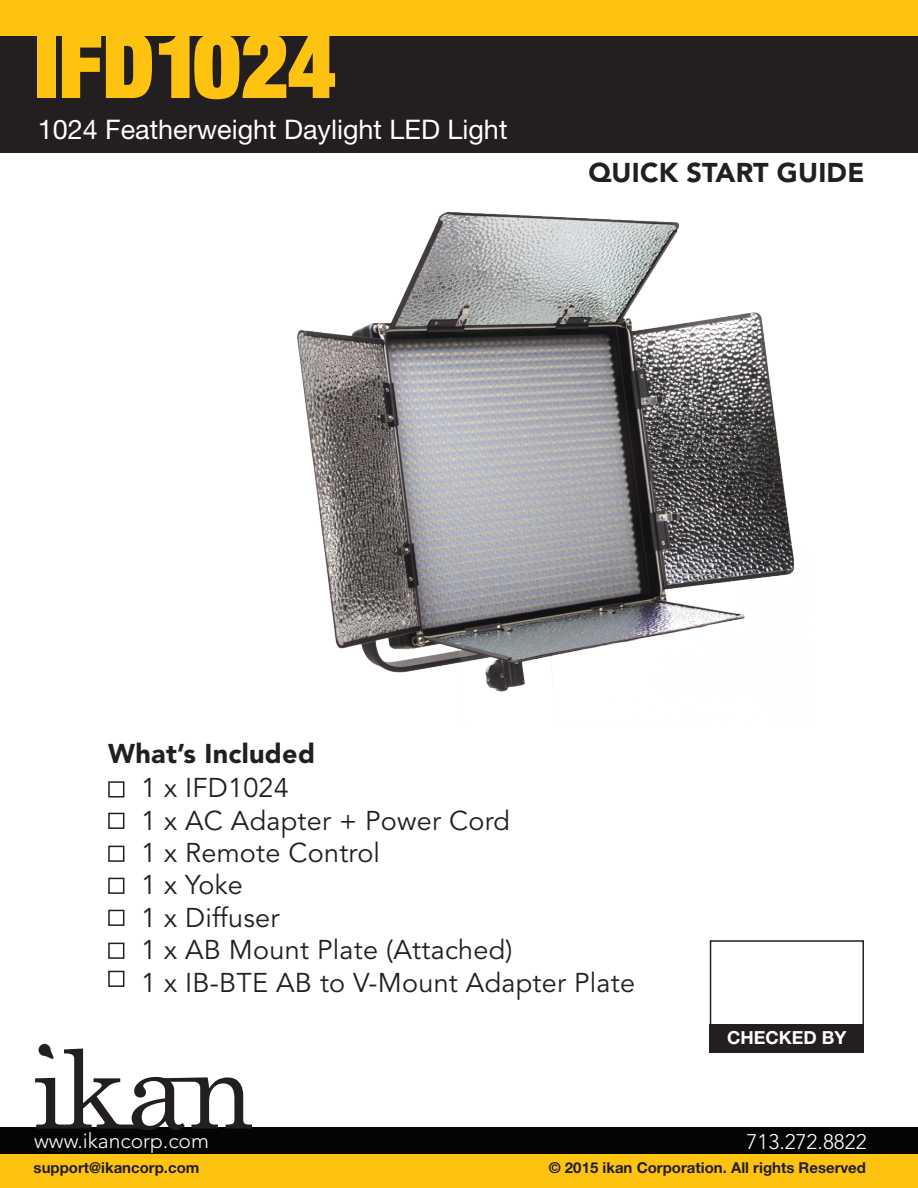
<style>
.page{position:relative;width:918px;height:1188px;background:#fff}
.page>*{position:absolute;margin:0;border:0;box-sizing:border-box;transform-origin:0 0}
.t1{font:900 condensed 91.35px "Helvetica Neue LT Std";color:#fec210}
.t2{font:27px "Avenir LT Std";letter-spacing:.01em;color:#231f20}
.t3{font:27px "Helvetica Neue LT Std";color:#fff}
.t4{font:900 27px "Avenir LT Std";letter-spacing:.01em;color:#231f20}
.t5{font:300 21px "Avenir LT Std";color:#fff}
.t6{font:21px "Avenir LT Std";color:#231f20}
.t7{font:700 18px "Helvetica Neue LT Std";color:#fff}
.t8{font:700 15px "Helvetica Neue LT Std";color:#231f20}
</style>
<div class="page">
<div style="left:0;top:34px;width:918px;height:119px;background:#231f20"></div>
<div style="left:0;top:0;width:918px;height:36px;background:#fec210"></div>
<div style="left:0;top:1152px;width:918px;height:36px;background:#fec210"></div>
<div style="left:0;top:1127px;width:918px;height:27px;background:#040503"></div>
<svg style="left:35px;top:1044px;width:217px;height:86px"></svg>
<div style="left:108px;top:781px;width:16px;height:17px;border:2px solid #231f20"></div>
<div style="left:108px;top:813px;width:16px;height:16px;border:2px solid #231f20"></div>
<div style="left:108px;top:910px;width:16px;height:16px;border:2px solid #231f20"></div>
<div style="left:108px;top:846px;width:16px;height:16px;border:2px solid #231f20"></div>
<div style="left:108px;top:943px;width:16px;height:16px;border:2px solid #231f20"></div>
<div style="left:108px;top:971px;width:16px;height:16px;border:2px solid #231f20"></div>
<div style="left:108px;top:878px;width:16px;height:16px;border:2px solid #231f20"></div>
<div style="left:710px;top:940px;width:154px;height:86px;border:2px solid #231f20"></div>
<div style="left:710px;top:1025px;width:154px;height:28px;background:#231f20"></div>
<img style="left:297px;top:211px;width:498px;height:481px">
<p class="t1" style="left:35px;top:7px;width:302px">IFD1024</p>
<p class="t3" style="left:38px;top:113px;width:471px">1024 Featherweight Daylight LED Light</p>
<p class="t4" style="left:588px;top:157px;width:278px">QUICK START GUIDE</p>
<p class="t4" style="left:108px;top:737px;width:208px">What’s Included</p>
<p class="t2" style="left:141px;top:772px;width:149px">1 x IFD1024</p>
<p class="t2" style="left:141px;top:805px;width:371px">1 x AC Adapter + Power Cord</p>
<p class="t2" style="left:141px;top:837px;width:241px">1 x Remote Control</p>
<p class="t2" style="left:141px;top:870px;width:103px">1 x Yoke</p>
<p class="t2" style="left:141px;top:902px;width:140px">1 x Diffuser</p>
<p class="t2" style="left:141px;top:934px;width:373px">1 x AB Mount Plate (Attached)</p>
<p class="t2" style="left:141px;top:967px;width:496px">1 x IB-BTE AB to V-Mount Adapter Plate</p>
<p class="t7" style="left:727px;top:1026px;width:121px">CHECKED BY</p>
<p class="t5" style="left:34px;top:1128px;width:176px">www.ikancorp.com</p>
<p class="t5" style="left:747px;top:1129px;width:122px">713.272.8822</p>
<p class="t6" style="left:747px;top:1154px;width:130px">713.272.8822</p>
<p class="t8" style="left:34px;top:1159px;width:167px">support@ikancorp.com</p>
<p class="t8" style="left:549px;top:1159px;width:319px">© 2015 ikan Corporation. All rights Reserved</p>
</div>
